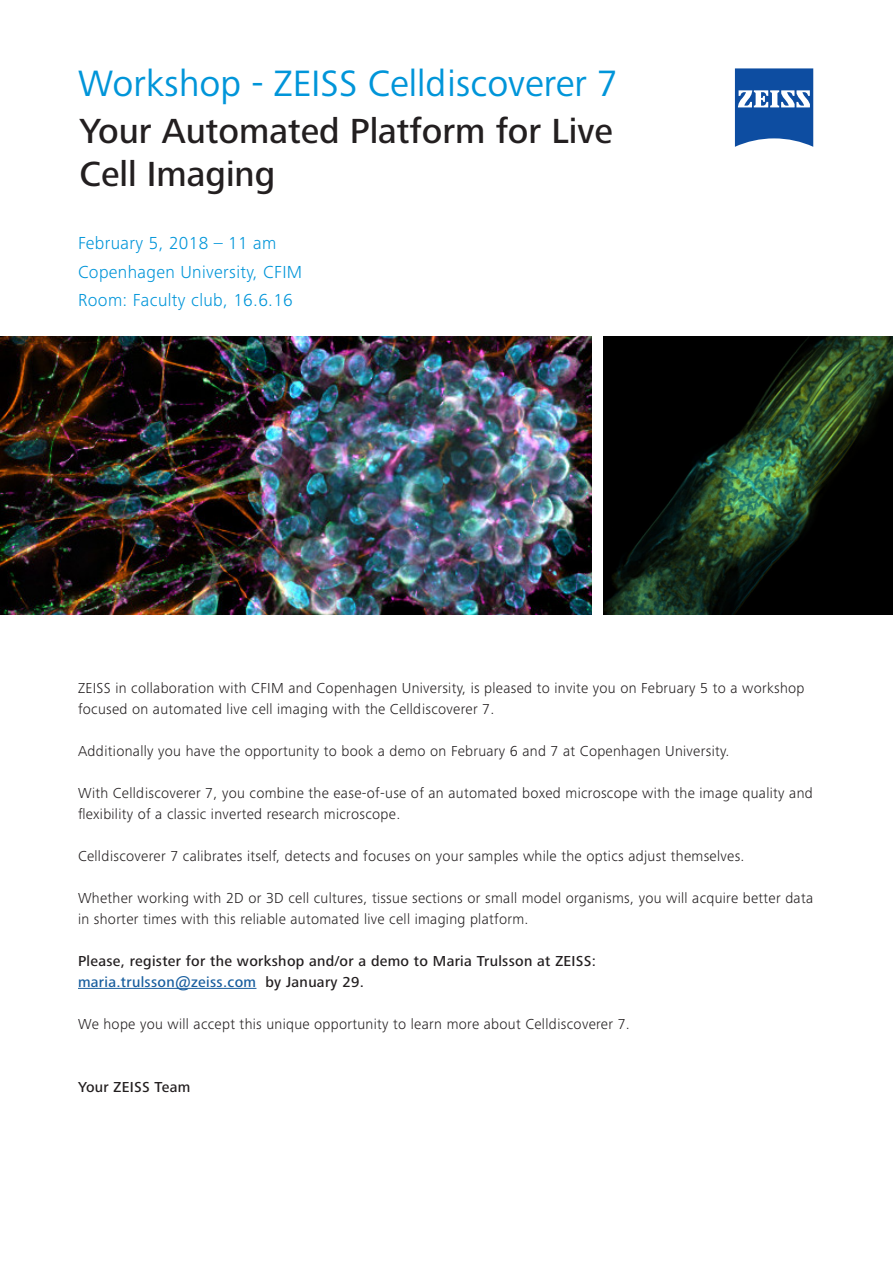
<style>
.page{position:relative;width:893px;height:1263px;background:#fff}
.page>*{position:absolute;margin:0;border:0;box-sizing:border-box;transform-origin:0 0}
.t1{font:37.95px "Zeiss Frutiger Next Pro";color:#0095d9}
.t2{font:500 36.15px/43.3px "Zeiss Frutiger Next Pro";color:#231f20}
.t3{font:300 18px/28.5px "Zeiss Frutiger Next Pro";letter-spacing:.02em;color:#0095d9}
.t4{font:300 15px/21px "Zeiss Frutiger Next Pro";letter-spacing:.02em;color:#231f20}
.t5{font:500 15px/21px "Zeiss Frutiger Next Pro";letter-spacing:.02em;color:#231f20}
.s1{color:#175d9e}
</style>
<div class="page">
<svg style="left:735px;top:68px;width:78px;height:79px"></svg>
<hr style="left:78px;top:988px;width:178px;height:1px;background:#175d9e">
<img style="left:0;top:336px;width:591px;height:278px">
<img style="left:604px;top:336px;width:289px;height:278px">
<p class="t1" style="left:78px;top:61px;width:541px">Workshop - ZEISS Celldiscoverer 7</p>
<p class="t2" style="left:80px;top:109px;width:535px">Your Automated Platform for Live<br>Cell Imaging</p>
<p class="t3" style="left:78px;top:229px;width:200px">February 5, 2018 – 11 am</p>
<p class="t3" style="left:78px;top:258px;width:226px">Copenhagen University, CFIM<br>Room: Faculty club, 16.6.16</p>
<p class="t4" style="left:78px;top:677px;width:728px">ZEISS in collaboration with CFIM and Copenhagen University, is pleased to invite you on February 5 to a workshop focused on automated live cell imaging with the Celldiscoverer 7.</p>
<p class="t4" style="left:78px;top:740px;width:653px">Additionally you have the opportunity to book a demo on February 6 and 7 at Copenhagen University.</p>
<p class="t4" style="left:78px;top:782px;width:736px">With Celldiscoverer 7, you combine the ease-of-use of an automated boxed microscope with the image quality and flexibility of a classic inverted research microscope.</p>
<p class="t4" style="left:78px;top:845px;width:668px">Celldiscoverer 7 calibrates itself, detects and focuses on your samples while the optics adjust themselves.</p>
<p class="t4" style="left:78px;top:887px;width:737px">Whether working with 2D or 3D cell cultures, tissue sections or small model organisms, you will acquire better data in shorter times with this reliable automated live cell imaging platform.</p>
<p class="t5" style="left:78px;top:950px;width:520px">Please, register for the workshop and/or a demo to Maria Trulsson at ZEISS: <span class="s1">maria.trulsson@zeiss.com</span> by January 29.</p>
<p class="t4" style="left:78px;top:1013px;width:553px">We hope you will accept this unique opportunity to learn more about Celldiscoverer 7.</p>
<p class="t5" style="left:78px;top:1076px;width:114px">Your ZEISS Team</p>
</div>
